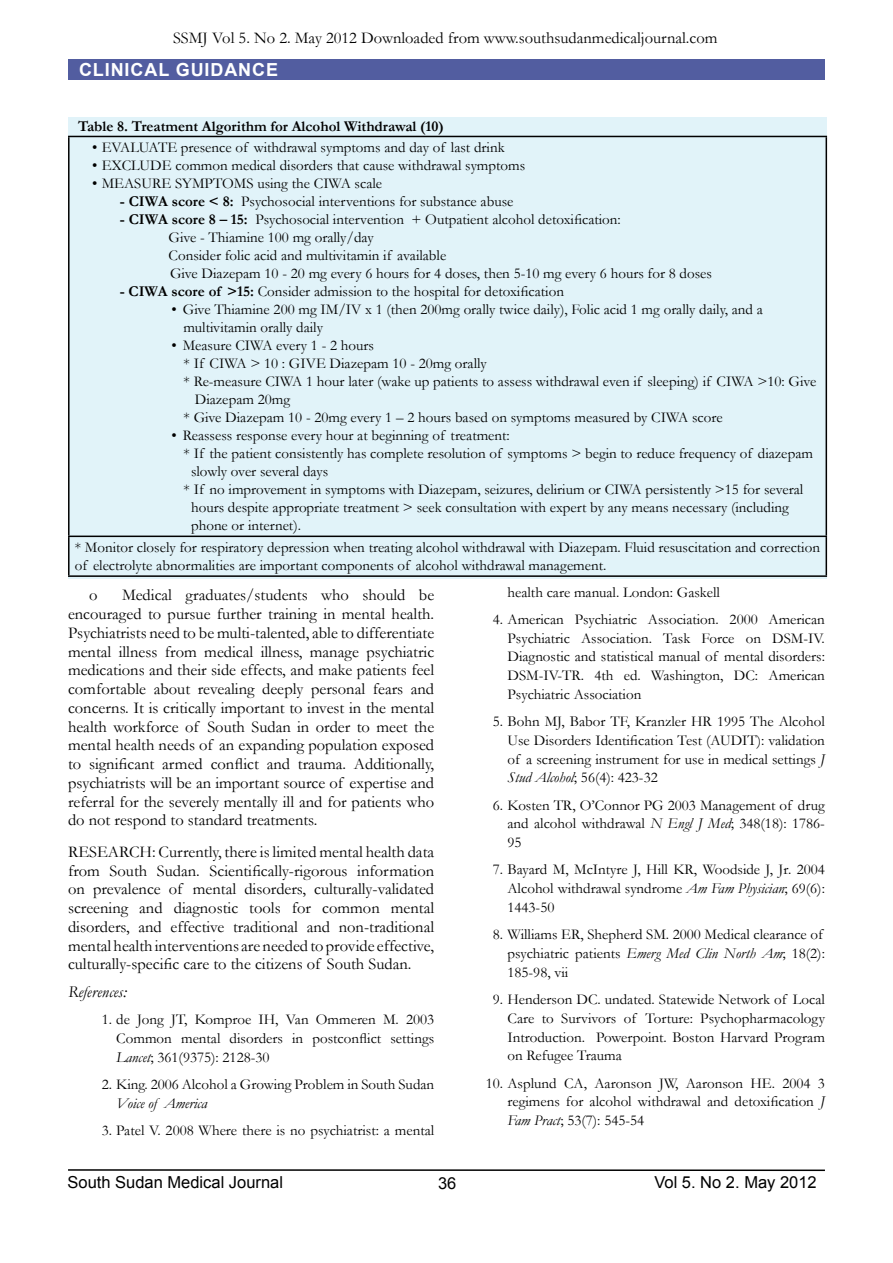
<style>
.page{position:relative;width:893px;height:1263px;background:#fff}
.page>*{position:absolute;margin:0;border:0;box-sizing:border-box;transform-origin:0 0}
.t1{font:700 18px "Arial";letter-spacing:.05em;color:#fff}
.t2{font:16.5px/18.8px "Garamond";color:#000;text-align:justify}
.t3{font:16.5px "Arial";color:#000}
.t4{font:italic 16.5px "Garamond";color:#000}
.t5{font:15px/18.8px "Garamond";color:#000;text-align:justify}
.t6{font:700 15px "Garamond";color:#000}
.t7{font:italic 15px "Garamond";color:#000}
.s1{font-weight:700}
.s2{font-style:italic}
</style>
<div class="page">
<hr style="left:68px;top:1169px;width:757px;height:2px;background:#000">
<div style="left:68px;top:60px;width:757px;height:20px;background:#525da0"></div>
<div style="left:68px;top:117px;width:759px;height:461px;background:#e1f3f9"></div>
<hr style="left:68px;top:136px;width:759px;height:1px;background:#000">
<hr style="left:68px;top:137px;width:2px;height:399px;background:#000">
<hr style="left:826px;top:137px;width:1px;height:399px;background:#000">
<hr style="left:68px;top:536px;width:759px;height:1px;background:#000">
<hr style="left:68px;top:537px;width:2px;height:38px;background:#000">
<hr style="left:826px;top:537px;width:1px;height:38px;background:#000">
<hr style="left:68px;top:575px;width:759px;height:2px;background:#000">
<p class="t2" style="left:173px;top:28px;width:546px">SSMJ Vol 5. No 2. May 2012 Downloaded from www.southsudanmedicaljournal.com</p>
<p class="t1" style="left:79px;top:58px;width:24px">CLINI</p>
<p class="t1" style="left:131px;top:58px;width:57px">CAL GUI</p>
<p class="t1" style="left:211px;top:58px;width:69px">DANCE</p>
<p class="t6" style="left:78px;top:116px;width:367px">Table 8. Treatment Algorithm for Alcohol Withdrawal (10)</p>
<p class="t5" style="left:92px;top:138px;width:414px">• EVALUATE presence of withdrawal symptoms and day of last drink</p>
<p class="t5" style="left:92px;top:156px;width:434px">• EXCLUDE common medical disorders that cause withdrawal symptoms</p>
<p class="t5" style="left:92px;top:174px;width:291px">• MEASURE SYMPTOMS using the CIWA scale</p>
<p class="t5" style="left:120px;top:192px;width:395px"><span class="s1">- CIWA score &lt; 8:</span> Psychosocial interventions for substance abuse</p>
<p class="t5" style="left:169px;top:210px;width:545px;line-height:18px;text-align:left;text-indent:-49px"><span class="s1">- CIWA score 8 – 15:</span> Psychosocial intervention + Outpatient alcohol detoxification:<br>Give - Thiamine 100 mg orally/day<br>Consider folic acid and multivitamin if available<br>Give Diazepam 10 - 20 mg every 6 hours for 4 doses, then 5-10 mg every 6 hours for 8 doses</p>
<p class="t5" style="left:120px;top:282px;width:446px"><span class="s1">- CIWA score of &gt;15:</span> Consider admission to the hospital for detoxification</p>
<p class="t5" style="left:184px;top:300px;width:581px;line-height:18px;text-indent:-12px">• Give Thiamine 200 mg IM/IV x 1 (then 200mg orally twice daily), Folic acid 1 mg orally daily, and a multivitamin orally daily</p>
<p class="t5" style="left:172px;top:336px;width:204px">• Measure CIWA every 1 - 2 hours</p>
<p class="t5" style="left:184px;top:354px;width:305px">* If CIWA &gt; 10 : GIVE Diazepam 10 - 20mg orally</p>
<p class="t5" style="left:184px;top:372px;width:634px">* Re-measure CIWA 1 hour later (wake up patients to assess withdrawal even if sleeping) if CIWA &gt;10: Give</p>
<p class="t5" style="left:195px;top:390px;width:97px">Diazepam 20mg</p>
<p class="t5" style="left:184px;top:408px;width:541px">* Give Diazepam 10 - 20mg every 1 – 2 hours based on symptoms measured by CIWA score</p>
<p class="t5" style="left:172px;top:426px;width:340px">• Reassess response every hour at beginning of treatment:</p>
<p class="t5" style="left:184px;top:444px;width:631px">* If the patient consistently has complete resolution of symptoms &gt; begin to reduce frequency of diazepam</p>
<p class="t5" style="left:191px;top:462px;width:139px">slowly over several days</p>
<p class="t5" style="left:184px;top:480px;width:621px">* If no improvement in symptoms with Diazepam, seizures, delirium or CIWA persistently &gt;15 for several</p>
<p class="t5" style="left:191px;top:498px;width:599px">hours despite appropriate treatment &gt; seek consultation with expert by any means necessary (including</p>
<p class="t5" style="left:191px;top:516px;width:111px">phone or internet).</p>
<p class="t5" style="left:75px;top:538px;width:747px;line-height:18px">* Monitor closely for respiratory depression when treating alcohol withdrawal with Diazepam. Fluid resuscitation and correction of electrolyte abnormalities are important components of alcohol withdrawal management.</p>
<p class="t2" style="left:68px;top:585px;width:368px;text-indent:54px">Medical graduates/students who should be encouraged to pursue further training in mental health.<br>Psychiatrists need to be multi-talented, able to differentiate mental illness from medical illness, manage psychiatric medications and their side effects, and make patients feel comfortable about revealing deeply personal fears and concerns. It is critically important to invest in the mental health workforce of South Sudan in order to meet the mental health needs of an expanding population exposed to significant armed conflict and trauma. Additionally, psychiatrists will be an important source of expertise and referral for the severely mentally ill and for patients who do not respond to standard treatments.</p>
<p class="t2" style="left:68px;top:842px;width:368px">RESEARCH: Currently, there is limited mental health data from South Sudan. Scientifically-rigorous information on prevalence of mental disorders, culturally-validated screening and diagnostic tools for common mental disorders, and effective traditional and non-traditional mental health interventions are needed to provide effective, culturally-specific care to the citizens of South Sudan.</p>
<p class="t4" style="left:68px;top:980px;width:60px">References:</p>
<p class="t5" style="left:116px;top:1009px;width:319px;text-indent:-15px">1. de Jong JT, Komproe IH, Van Ommeren M. 2003<br>Common mental disorders in postconflict settings <span class="s2">Lancet</span>; 361(9375): 2128-30</p>
<p class="t5" style="left:102px;top:1074px;width:334px">2. King. 2006 Alcohol a Growing Problem in South Sudan</p>
<p class="t7" style="left:116px;top:1093px;width:93px">Voice of America</p>
<p class="t5" style="left:102px;top:1120px;width:334px">3. Patel V. 2008 Where there is no psychiatrist: a mental</p>
<p class="t2" style="left:89px;top:585px;width:10px">o</p>
<p class="t5" style="left:507px;top:582px;width:214px">health care manual. London: Gaskell</p>
<p class="t5" style="left:507px;top:609px;width:319px;text-indent:-15px">4. American Psychiatric Association. 2000 American Psychiatric Association. Task Force on DSM-IV.<br>Diagnostic and statistical manual of mental disorders:<br>DSM-IV-TR. 4th ed. Washington, DC: American Psychiatric Association</p>
<p class="t5" style="left:507px;top:712px;width:319px;text-indent:-15px">5. Bohn MJ, Babor TF, Kranzler HR 1995 The Alcohol Use Disorders Identification Test (AUDIT): validation of a screening instrument for use in medical settings <span class="s2">J Stud Alcohol</span>; 56(4): 423-32</p>
<p class="t5" style="left:507px;top:795px;width:319px;text-indent:-15px">6. Kosten TR, O’Connor PG 2003 Management of drug and alcohol withdrawal <span class="s2">N Engl J Med</span>; 348(18): 1786- 95</p>
<p class="t5" style="left:507px;top:860px;width:319px;text-indent:-15px">7. Bayard M, McIntyre J, Hill KR, Woodside J, Jr. 2004<br>Alcohol withdrawal syndrome <span class="s2">Am Fam Physician</span>; 69(6):<br>1443-50</p>
<p class="t5" style="left:507px;top:925px;width:319px;text-align:left;text-indent:-15px">8. Williams ER, Shepherd SM. 2000 Medical clearance of psychiatric patients <span class="s2">Emerg Med Clin North Am</span>; 18(2):<br>185-98, vii</p>
<p class="t5" style="left:507px;top:989px;width:319px;text-indent:-15px">9. Henderson DC. undated. Statewide Network of Local Care to Survivors of Torture: Psychopharmacology Introduction. Powerpoint. Boston Harvard Program on Refugee Trauma</p>
<p class="t5" style="left:507px;top:1073px;width:319px;text-indent:-22px">10. Asplund CA, Aaronson JW, Aaronson HE. 2004 3 regimens for alcohol withdrawal and detoxification <span class="s2">J Fam Pract</span>; 53(7): 545-54</p>
<p class="t3" style="left:68px;top:1172px;width:217px">South Sudan Medical Journal</p>
<p class="t3" style="left:655px;top:1172px;width:164px">Vol 5. No 2. May 2012</p>
<p class="t3" style="left:438px;top:1172px;width:20px">36</p>
</div>
